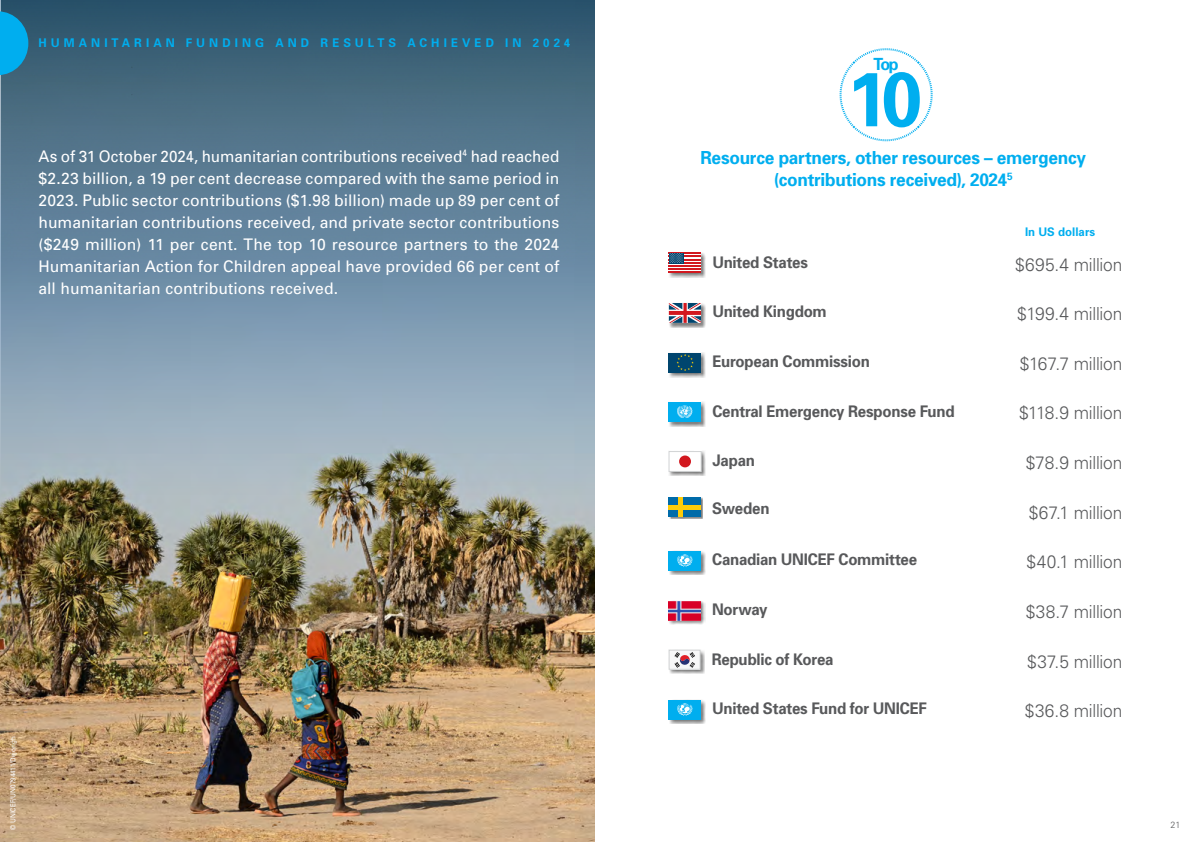
<style>
.page{position:relative;width:1191px;height:842px;background:#fff}
.page>*{position:absolute;margin:0;border:0;box-sizing:border-box;transform-origin:0 0}
.t1{font:700 76.7px "Univers";color:#00aeef;scale:.96 1}
.t2{font:300 18px "Univers";color:#58595b;scale:.96 1}
.t3{font:700 18px/22px "Univers";letter-spacing:-.015em;color:#00aeef;text-align:center;scale:.96 1}
.t4{font:700 16.8px "Univers";color:#00aeef;scale:.96 1}
.t5{font:16px/22px "Univers";letter-spacing:.01em;color:#fff;text-align:justify;scale:.95 1}
.t6{font:700 16px "Univers";letter-spacing:-.015em;color:#58595b;scale:.94 1}
.t7{font:700 12px "Univers";letter-spacing:.35em;color:#00aeef;scale:.96 1}
.t8{font:700 11.9px "Univers";color:#00aeef;scale:.96 1}
.t9{font:300 9px "Univers";color:#58595b}
.t10{font:7px "Univers";letter-spacing:.01em;color:#fff;scale:.9 1}
</style>
<div class="page">
<img style="left:0;top:264px;width:595px;height:578px">
<div style="left:1px;top:0;width:596px;height:495px;background:linear-gradient(to bottom,#2c5772,#abbbc7)"></div>
<svg style="left:0;top:11px;width:28px;height:64px;background:#0b9bd2"></svg>
<div style="left:595px;top:0;width:596px;height:842px;background:#fff"></div>
<svg style="left:839px;top:48px;width:94px;height:94px"></svg>
<div style="left:668px;top:252px;width:38px;height:25px;background:#000;opacity:.5"></div>
<svg style="left:669px;top:254px;width:32px;height:17px"></svg>
<hr style="left:669px;top:253px;width:32px;height:1px;background:#d2181f">
<hr style="left:669px;top:256px;width:32px;height:1px;background:#d2181f">
<hr style="left:669px;top:259px;width:32px;height:1px;background:#d2181f">
<hr style="left:669px;top:262px;width:32px;height:1px;background:#d2181f">
<hr style="left:669px;top:265px;width:32px;height:1px;background:#d2181f">
<hr style="left:669px;top:268px;width:32px;height:1px;background:#d2181f">
<hr style="left:669px;top:271px;width:32px;height:1px;background:#d2181f">
<svg style="left:669px;top:253px;width:13px;height:10px"></svg>
<div style="left:668px;top:302px;width:38px;height:26px;background:#000;opacity:.5"></div>
<svg style="left:669px;top:303px;width:32px;height:20px"></svg>
<div style="left:668px;top:352px;width:38px;height:25px;background:#000;opacity:.5"></div>
<div style="left:669px;top:353px;width:32px;height:19px;background:#00456e"></div>
<svg style="left:676px;top:354px;width:17px;height:17px"></svg>
<div style="left:668px;top:401px;width:38px;height:26px;background:#000;opacity:.5"></div>
<div style="left:669px;top:402px;width:32px;height:20px;background:#00aeef"></div>
<svg style="left:677px;top:405px;width:15px;height:13px"></svg>
<div style="left:668px;top:451px;width:38px;height:25px;background:#000;opacity:.5"></div>
<div style="left:669px;top:452px;width:32px;height:19px;background:#fff"></div>
<div style="left:679px;top:455px;width:12px;height:12px;background:#d2181f;border-radius:50%"></div>
<div style="left:669px;top:451px;width:32px;height:20px;border:1px solid #d1d3d4"></div>
<div style="left:669px;top:497px;width:34px;height:22px;background:#000;opacity:.5"></div>
<div style="left:669px;top:497px;width:32px;height:20px;background:#006ba9"></div>
<hr style="left:679px;top:497px;width:4px;height:20px;background:#fdcc09">
<hr style="left:669px;top:505px;width:32px;height:4px;background:#fdcc09">
<div style="left:668px;top:550px;width:38px;height:25px;background:#000;opacity:.5"></div>
<div style="left:669px;top:551px;width:32px;height:20px;background:#00aeef"></div>
<svg style="left:677px;top:554px;width:15px;height:13px"></svg>
<div style="left:668px;top:600px;width:37px;height:25px;background:#000;opacity:.5"></div>
<img style="left:669px;top:601px;width:31px;height:19px">
<div style="left:668px;top:649px;width:37px;height:25px;background:#000;opacity:.5"></div>
<div style="left:669px;top:650px;width:31px;height:19px;background:#f7f8f8"></div>
<div style="left:669px;top:650px;width:31px;height:19px;border:1px solid #d1d3d4"></div>
<svg style="left:674px;top:652px;width:21px;height:16px"></svg>
<div style="left:668px;top:699px;width:38px;height:25px;background:#000;opacity:.5"></div>
<div style="left:669px;top:700px;width:32px;height:20px;background:#00aeef"></div>
<svg style="left:677px;top:703px;width:15px;height:13px"></svg>
<p class="t7" style="left:39px;top:35px;width:176px">Hu mani tari an Fun</p>
<p class="t7" style="left:222px;top:35px;width:205px">din g an d Re su lts Achie</p>
<p class="t7" style="left:462px;top:35px;width:54px">ved in</p>
<p class="t7" style="left:533px;top:35px;width:41px">2024</p>
<p class="t5" style="left:39px;top:145px;width:550px">As of 31 October 2024, humanitarian contributions received<sup>4</sup> had reached $2.23 billion, a 19 per cent decrease compared with the same period in 2023. Public sector contributions ($1.98 billion) made up 89 per cent of humanitarian contributions received, and private sector contributions ($249 million) 11 per cent. The top 10 resource partners to the 2024<br>H umanitarian Action for Children appeal have provided 66 per cent of all humanitarian contributions received.</p>
<p class="t10" style="left:9px;top:830px;width:105px;rotate:-90deg">© UNICEF/UN0794411/Dejongh</p>
<p class="t4" style="left:873px;top:53px;width:28px">Top</p>
<h1 class="t1" style="left:847px;top:50px;width:80px">10</h1>
<p class="t3" style="left:700px;top:146px;width:403px">Resource partners, other resources – emergency (contributions received), 2024<sup>5</sup></p>
<p class="t8" style="left:1025px;top:224px;width:75px">In US dollars</p>
<p class="t6" style="left:712px;top:252px;width:103px">United States</p>
<p class="t2" style="left:1015px;top:253px;width:113px">$695.4 million</p>
<p class="t6" style="left:712px;top:301px;width:123px">United Kingdom</p>
<p class="t2" style="left:1017px;top:303px;width:111px">$199.4 million</p>
<p class="t6" style="left:712px;top:351px;width:169px">European Commission</p>
<p class="t2" style="left:1020px;top:353px;width:108px">$167.7 million</p>
<p class="t6" style="left:712px;top:401px;width:259px">Central Emergency Response Fund</p>
<p class="t2" style="left:1019px;top:402px;width:109px">$118.9 million</p>
<p class="t6" style="left:712px;top:450px;width:47px">Japan</p>
<p class="t2" style="left:1025px;top:452px;width:102px">$78.9 million</p>
<p class="t6" style="left:712px;top:498px;width:62px">Sweden</p>
<p class="t2" style="left:1028px;top:501px;width:99px">$67.1 million</p>
<p class="t6" style="left:712px;top:549px;width:219px">Canadian UNICEF Committee</p>
<p class="t2" style="left:1026px;top:551px;width:101px">$40.1 million</p>
<p class="t6" style="left:712px;top:598px;width:61px">Norway</p>
<p class="t2" style="left:1025px;top:601px;width:102px">$38.7 million</p>
<p class="t6" style="left:711px;top:649px;width:131px">Republic of Korea</p>
<p class="t2" style="left:1027px;top:650px;width:100px">$37.5 million</p>
<p class="t6" style="left:712px;top:698px;width:230px">United States Fund for UNICEF</p>
<p class="t2" style="left:1025px;top:700px;width:103px">$36.8 million</p>
<p class="t9" style="left:1170px;top:820px;width:12px">21</p>
</div>
